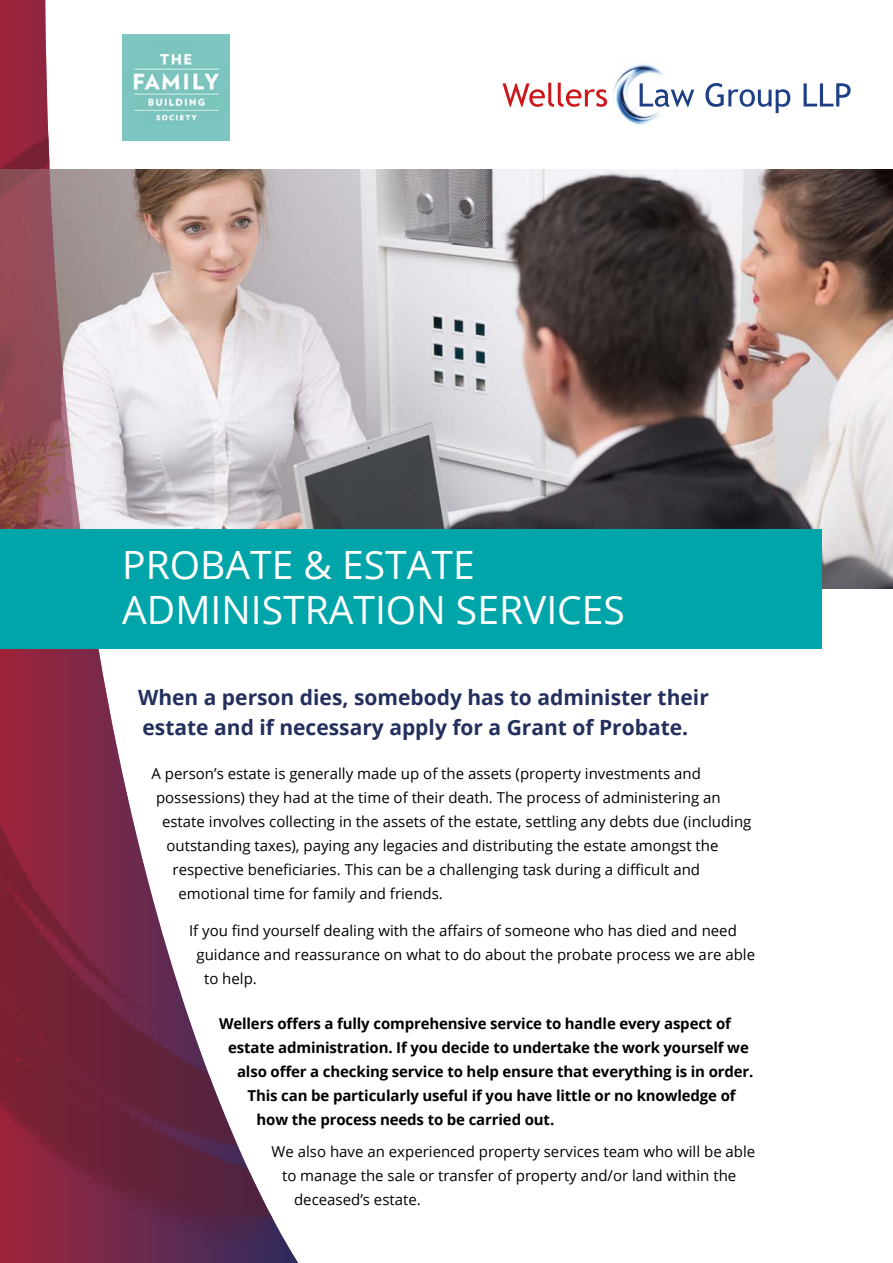
<style>
.page{position:relative;width:893px;height:1263px;background:#fff}
.page>*{position:absolute;margin:0;border:0;box-sizing:border-box;transform-origin:0 0}
.t1{font:39px/45px "Open Sans";color:#fff}
.t2{font:700 21px/30px "Open Sans";color:#232f5d}
.t3{font:15px "Open Sans";color:#000}
.t4{font:700 15px "Open Sans";letter-spacing:-.01em;color:#000}
</style>
<div class="page">
<img style="left:308px;top:169px;width:585px;height:420px">
<img style="left:0;top:0;width:308px;height:1263px">
<div style="left:0;top:529px;width:822px;height:119px;background:#00a5a9"></div>
<img style="left:607px;top:64px;width:56px;height:61px">
<svg style="left:640px;top:83px;width:211px;height:30px"></svg>
<svg style="left:502px;top:83px;width:105px;height:24px"></svg>
<img style="left:123px;top:34px;width:106px;height:106px">
<h1 class="t1" style="left:122px;top:542px;width:504px">PROBATE &amp; ESTATE<br>ADMINISTRATION SERVICES</h1>
<h2 class="t2" style="left:138px;top:682px;width:572px">When a person dies, somebody has to administer their estate and if necessary apply for a Grant of Probate.</h2>
<p class="t3" style="left:152px;top:763px;width:551px">A person’s estate is generally made up of the assets (property investments and</p>
<p class="t3" style="left:156px;top:787px;width:566px">possessions) they had at the time of their death. The process of administering an</p>
<p class="t3" style="left:162px;top:811px;width:591px">estate involves collecting in the assets of the estate, settling any debts due (including</p>
<p class="t3" style="left:167px;top:835px;width:553px">outstanding taxes), paying any legacies and distributing the estate amongst the</p>
<p class="t3" style="left:173px;top:859px;width:529px">respective beneficiaries. This can be a challenging task during a difficult and</p>
<p class="t3" style="left:179px;top:883px;width:266px">emotional time for family and friends.</p>
<p class="t3" style="left:189px;top:920px;width:549px">If you find yourself dealing with the affairs of someone who has died and need</p>
<p class="t3" style="left:197px;top:944px;width:560px">guidance and reassurance on what to do about the probate process we are able</p>
<p class="t3" style="left:204px;top:968px;width:54px">to help.</p>
<p class="t4" style="left:219px;top:1013px;width:513px">Wellers offers a fully comprehensive service to handle every aspect of</p>
<p class="t4" style="left:228px;top:1037px;width:522px">estate administration. If you decide to undertake the work yourself we</p>
<p class="t4" style="left:237px;top:1061px;width:518px">also offer a checking service to help ensure that everything is in order.</p>
<p class="t4" style="left:248px;top:1085px;width:489px">This can be particularly useful if you have little or no knowledge of</p>
<p class="t4" style="left:257px;top:1109px;width:299px">how the process needs to be carried out.</p>
<p class="t3" style="left:272px;top:1141px;width:485px">We also have an experienced property services team who will be able</p>
<p class="t3" style="left:282px;top:1165px;width:456px">to manage the sale or transfer of property and/or land within the</p>
<p class="t3" style="left:294px;top:1189px;width:128px">deceased’s estate.</p>
</div>
